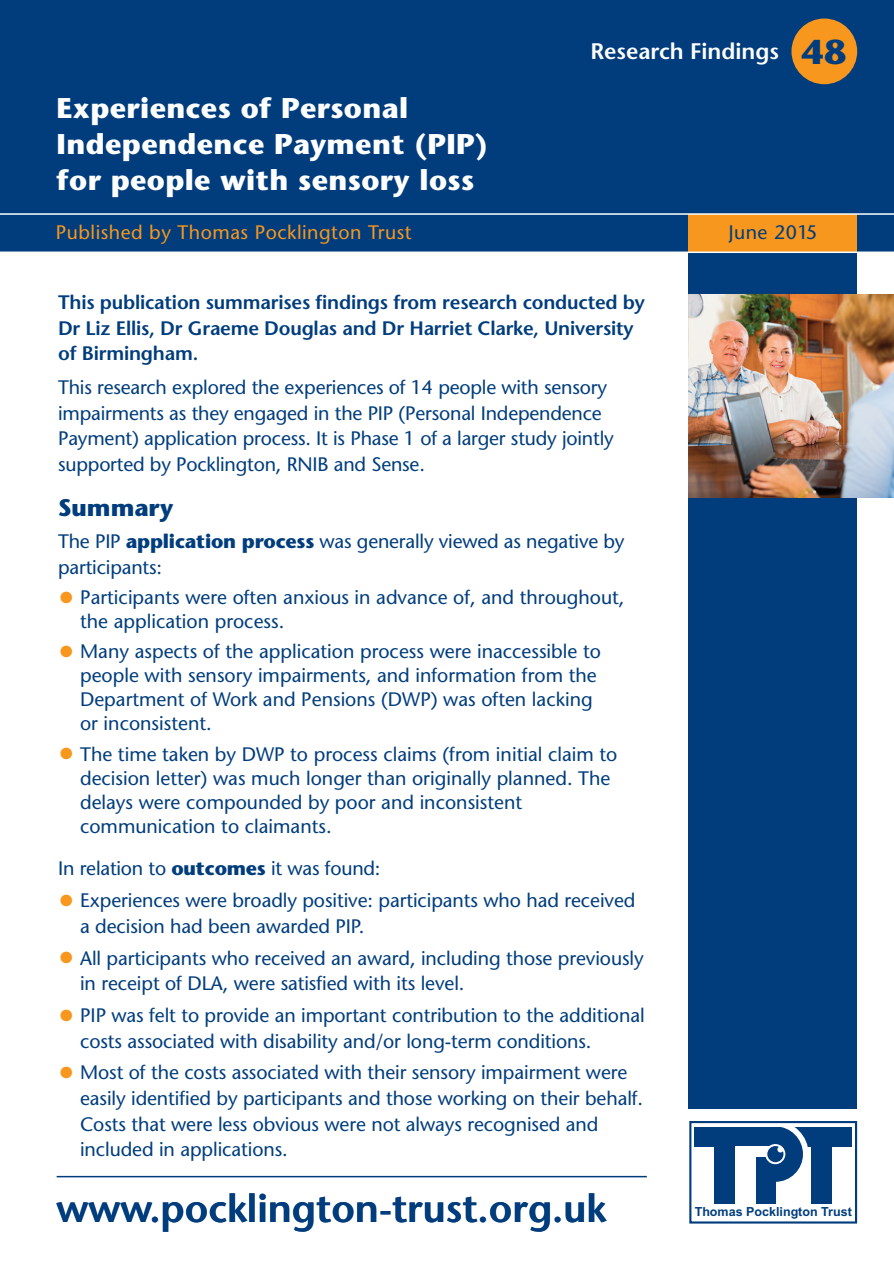
<style>
.page{position:relative;width:894px;height:1263px;background:#fff}
.page>*{position:absolute;margin:0;border:0;box-sizing:border-box;transform-origin:0 0}
.t1{font:600 39px "Stone Sans";color:#013d7d}
.t2{font:700 34.5px "Stone Sans";color:#013d7d}
.t3{font:700 28.5px/36px "Stone Sans";letter-spacing:.015em;color:#fff}
.t4{font:700 24px "Stone Sans";color:#013d7d}
.t5{font:600 22.5px "Stone Sans";color:#fff}
.t6{font:19.5px/25.5px "Stone Sans";letter-spacing:-.005em;color:#013d7d}
.t7{font:600 19.5px/25.5px "Stone Sans";letter-spacing:-.01em;color:#013d7d}
.t8{font:19.5px "Stone Sans";letter-spacing:.025em;color:#f7971d}
.t9{font:19.5px "Stone Sans";letter-spacing:.025em;color:#013d7d}
.t10{font:700 12.45px "Arial";color:#013d7d}
.s1{font-weight:700}
.s2{font-size:33px;color:#f7971d}
</style>
<div class="page">
<div style="left:0;top:0;width:894px;height:252px;background:#013d7d"></div>
<div style="left:689px;top:252px;width:168px;height:856px;background:#013d7d"></div>
<div style="left:791px;top:19px;width:66px;height:65px;background:#f7971d;border-radius:50%"></div>
<div style="left:694px;top:1126px;width:158px;height:20px;background:#013d7d"></div>
<div style="left:811px;top:1142px;width:20px;height:61px;background:#013d7d"></div>
<div style="left:715px;top:1142px;width:20px;height:61px;background:#013d7d"></div>
<div style="left:742px;top:1120px;width:66px;height:67px;background:#fff;border-radius:50%"></div>
<div style="left:747px;top:1126px;width:56px;height:55px;background:#013d7d;border-radius:50%"></div>
<div style="left:694px;top:1126px;width:81px;height:20px;background:#013d7d"></div>
<div style="left:755px;top:1154px;width:20px;height:49px;background:#013d7d"></div>
<div style="left:735px;top:1146px;width:39px;height:10px;background:#fff"></div>
<div style="left:735px;top:1146px;width:20px;height:57px;background:#fff"></div>
<svg style="left:765px;top:1144px;width:20px;height:20px"></svg>
<div style="left:767px;top:1146px;width:16px;height:16px;background:#013d7d;border-radius:50%"></div>
<svg style="left:777px;top:1146px;width:6px;height:6px"></svg>
<div style="left:689px;top:1121px;width:168px;height:102px;border:2px solid #013d7d"></div>
<div style="left:689px;top:214px;width:168px;height:38px;background:#f7971d"></div>
<img style="left:689px;top:294px;width:205px;height:203px">
<hr style="left:57px;top:1175px;width:590px;height:2px;background:#013d7d">
<hr style="left:0;top:251px;width:894px;height:2px;background:#fff">
<hr style="left:0;top:213px;width:894px;height:2px;background:#fff">
<h3 class="t3" style="left:57px;top:93px;width:432px">Experiences of Personal<br>Independence Payment (PIP) for people with sensory loss</h3>
<p class="t8" style="left:56px;top:224px;width:357px">Published by Thomas Pocklington Trust</p>
<p class="t5" style="left:590px;top:43px;width:190px">Research Findings</p>
<h2 class="t2" style="left:802px;top:38px;width:46px">48</h2>
<p class="t9" style="left:728px;top:224px;width:90px">June 2015</p>
<p class="t7" style="left:58px;top:292px;width:588px">This publication summarises findings from research conducted by<br>Dr Liz Ellis, Dr Graeme Douglas and Dr Harriet Clarke, University of Birmingham.</p>
<p class="t6" style="left:58px;top:377px;width:557px">This research explored the experiences of 14 people with sensory impairments as they engaged in the PIP (Personal Independence Payment) application process. It is Phase 1 of a larger study jointly supported by Pocklington, RNIB and Sense.</p>
<p class="t4" style="left:58px;top:498px;width:117px">Summary</p>
<p class="t6" style="left:58px;top:530px;width:568px">The PIP <span class="s1">application process</span> was generally viewed as negative by participants:</p>
<p class="t6" style="left:80px;top:587px;width:546px;line-height:24px;text-indent:-22px"><span class="s2">•</span> Participants were often anxious in advance of, and throughout, the application process.</p>
<p class="t6" style="left:80px;top:641px;width:522px;line-height:24px;text-indent:-22px"><span class="s2">•</span> Many aspects of the application process were inaccessible to people with sensory impairments, and information from the Department of Work and Pensions (DWP) was often lacking or inconsistent.</p>
<p class="t6" style="left:80px;top:744px;width:539px;line-height:24px;text-indent:-22px"><span class="s2">•</span> The time taken by DWP to process claims (from initial claim to decision letter) was much longer than originally planned. The delays were compounded by poor and inconsistent communication to claimants.</p>
<p class="t6" style="left:58px;top:858px;width:324px">In relation to <span class="s1">outcomes</span> it was found:</p>
<p class="t6" style="left:80px;top:889px;width:557px;text-indent:-22px"><span class="s2">•</span> Experiences were broadly positive: participants who had received a decision had been awarded PIP.</p>
<p class="t6" style="left:80px;top:947px;width:565px;text-indent:-22px"><span class="s2">•</span> All participants who received an award, including those previously in receipt of DLA, were satisfied with its level.</p>
<p class="t6" style="left:80px;top:1004px;width:566px;text-indent:-22px"><span class="s2">•</span> PIP was felt to provide an important contribution to the additional costs associated with disability and/or long-term conditions.</p>
<p class="t6" style="left:80px;top:1062px;width:564px;text-indent:-22px"><span class="s2">•</span> Most of the costs associated with their sensory impairment were easily identified by participants and those working on their behalf.<br>Costs that were less obvious were not always recognised and included in applications.</p>
<h1 class="t1" style="left:57px;top:1193px;width:551px">www.pocklington-trust.org.uk</h1>
<p class="t10" style="left:695px;top:1203px;width:159px">Thomas Pocklington Trust</p>
</div>
